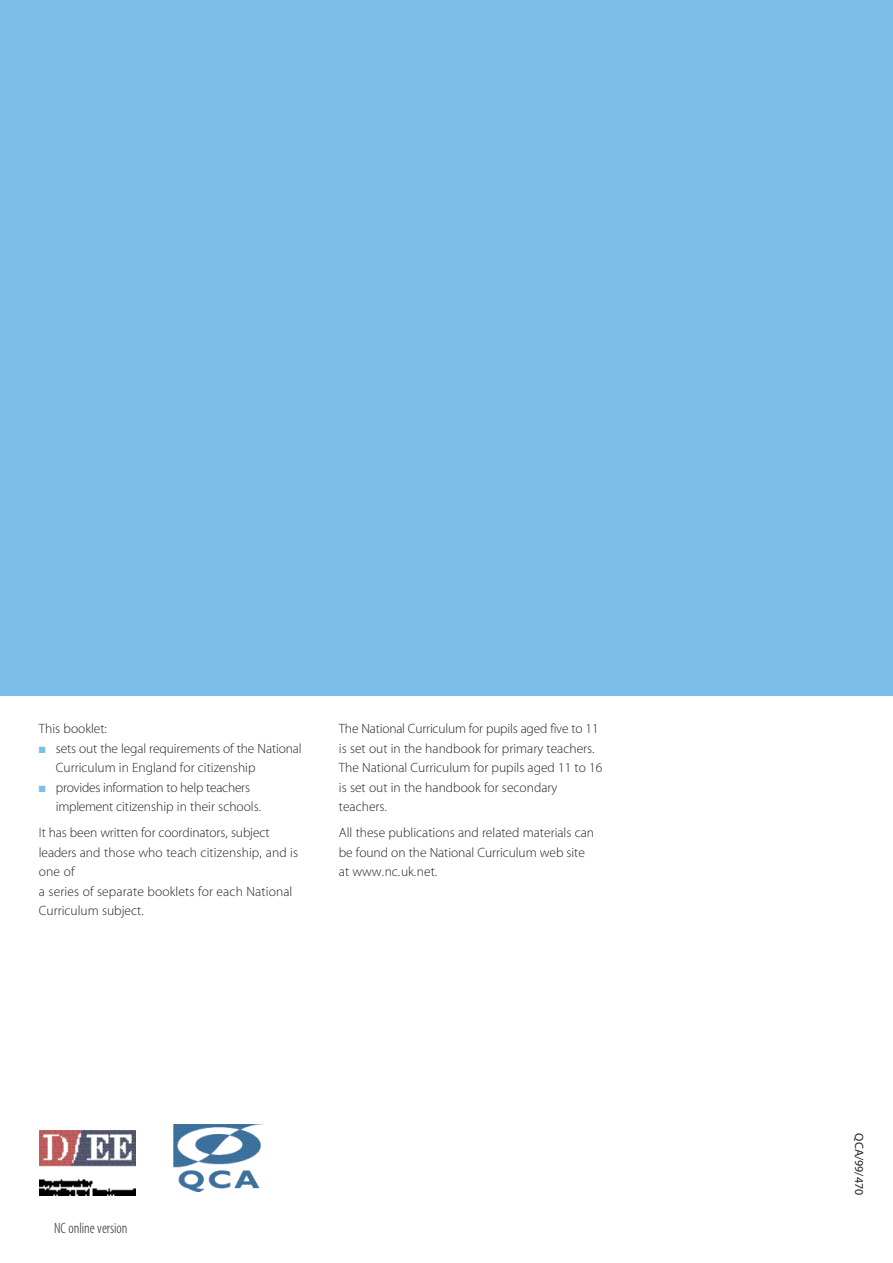
<style>
.page{position:relative;width:893px;height:1263px;background:#fff}
.page>*{position:absolute;margin:0;border:0;box-sizing:border-box;transform-origin:0 0}
.t1{font:300 15px "Myriad N Ccondensed";color:#231f20}
.t2{font:300 13.5px/19.5px "Myriad NC";color:#231f20}
.t3{font:300 13.5px/19.5px "Myriad NC";letter-spacing:-.02em;color:#231f20}
.t4{font:12px "Myriad NC";color:#231f20}
.s1{color:#7dbee9}
</style>
<div class="page">
<div style="left:0;top:0;width:892px;height:695px;background:#7dbee9"></div>
<img style="left:174px;top:1125px;width:87px;height:66px">
<img style="left:39px;top:1130px;width:97px;height:65px">
<p class="t2" style="left:39px;top:720px;width:70px">This booklet:</p>
<p class="t2" style="left:56px;top:740px;width:247px;text-indent:-17px"><span class="s1">■</span> sets out the legal requirements of the National<br>Curriculum in England for citizenship</p>
<p class="t3" style="left:56px;top:779px;width:207px;text-indent:-17px"><span class="s1">■</span> provides information to help teachers implement citizenship in their schools.</p>
<p class="t2" style="left:39px;top:824px;width:261px">It has been written for coordinators, subject leaders and those who teach citizenship, and is one of<br>a series of separate booklets for each National Curriculum subject.</p>
<p class="t2" style="left:339px;top:720px;width:265px">The National Curriculum for pupils aged five to 11 is set out in the handbook for primary teachers.<br>The National Curriculum for pupils aged 11 to 16 is set out in the handbook for secondary teachers.</p>
<p class="t2" style="left:339px;top:824px;width:257px">All these publications and related materials can be found on the National Curriculum web site at www.nc.uk.net.</p>
<p class="t1" style="left:54px;top:1222px;width:75px">NC online version</p>
<p class="t4" style="left:863px;top:1133px;width:63px;rotate:90deg">QCA/99/470</p>
</div>
